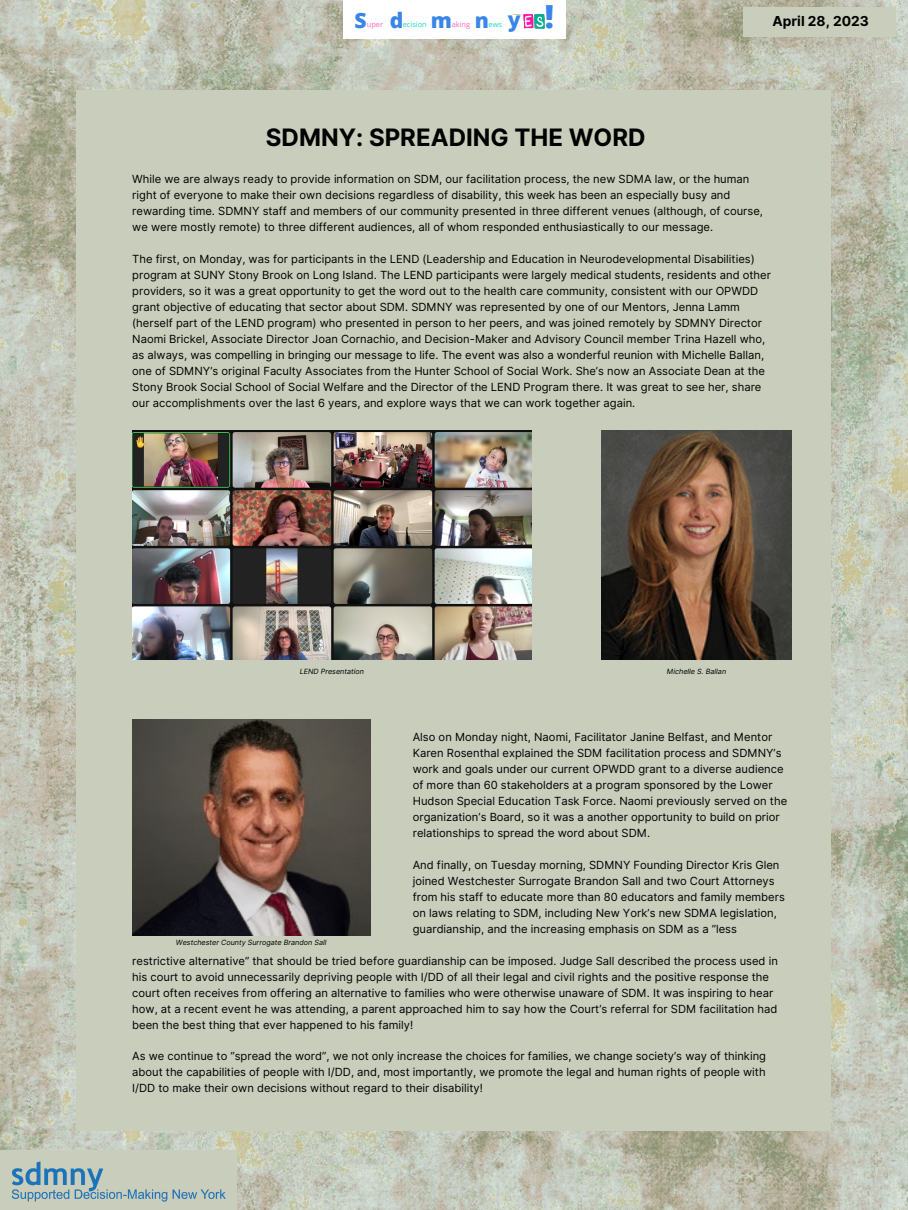
<style>
.page{position:relative;width:908px;height:1210px;background:#fff}
.page>*{position:absolute;margin:0;border:0;box-sizing:border-box;transform-origin:0 0}
.t1{font:800 31.8px "Open Sans";color:#3a85e8}
.t2{font:700 24px "Inter";color:#000}
.t3{font:800 21.15px "Open Sans";color:#3a85e8}
.t4{font:700 13.74px "Inter";color:#000}
.t5{font:11.19px/16px "Inter";color:#000}
.t6{font:7.41px "Open Sans";color:#1bd8bc}
.t7{font:7.41px "Open Sans";color:#ff66c4}
.t8{font:italic 7.2px "Inter";color:#000}
</style>
<div class="page">
<img style="left:0;top:0;width:907px;height:1210px">
<div style="left:77px;top:91px;width:754px;height:1040px;background:#c8cebb"></div>
<div style="left:343px;top:0;width:222px;height:39px;background:#fff"></div>
<img style="left:524px;top:15px;width:20px;height:13px">
<svg style="left:512px;top:14px;width:12px;height:9px"></svg>
<div style="left:742px;top:7px;width:153px;height:30px;background:#c8cebb"></div>
<div style="left:0;top:1150px;width:236px;height:60px;background:#c8cebb"></div>
<img style="left:11px;top:1161px;width:215px;height:41px">
<img style="left:601px;top:431px;width:190px;height:228px">
<img style="left:132px;top:431px;width:399px;height:228px">
<img style="left:132px;top:720px;width:238px;height:215px">
<p class="t3" style="left:354px;top:5px;width:14px">S</p>
<p class="t7" style="left:366px;top:19px;width:18px">uper</p>
<p class="t3" style="left:390px;top:5px;width:15px">d</p>
<p class="t6" style="left:402px;top:19px;width:25px">ecision</p>
<p class="t3" style="left:431px;top:5px;width:23px">m</p>
<p class="t7" style="left:451px;top:19px;width:20px">aking</p>
<p class="t3" style="left:474px;top:5px;width:16px">n</p>
<p class="t6" style="left:488px;top:19px;width:15px">ews</p>
<p class="t3" style="left:507px;top:5px;width:14px">y</p>
<p class="t1" style="left:544px;top:-6px;width:11px">!</p>
<p class="t4" style="left:772px;top:13px;width:98px">April 28, 2023</p>
<p class="t2" style="left:266px;top:122px;width:381px">SDMNY: SPREADING THE WORD</p>
<p class="t5" style="left:132px;top:171px;width:632px">While we are always ready to provide information on SDM, our facilitation process, the new SDMA law, or the human right of everyone to make their own decisions regardless of disability, this week has been an especially busy and rewarding time. SDMNY staff and members of our community presented in three different venues (although, of course, we were mostly remote) to three different audiences, all of whom responded enthusiastically to our message.</p>
<p class="t5" style="left:132px;top:251px;width:640px">The first, on Monday, was for participants in the LEND (Leadership and Education in Neurodevelopmental Disabilities) program at SUNY Stony Brook on Long Island. The LEND participants were largely medical students, residents and other providers, so it was a great opportunity to get the word out to the health care community, consistent with our OPWDD grant objective of educating that sector about SDM. SDMNY was represented by one of our Mentors, Jenna Lamm (herself part of the LEND program) who presented in person to her peers, and was joined remotely by SDMNY Director Naomi Brickel, Associate Director Joan Cornachio, and Decision-Maker and Advisory Council member Trina Hazell who, as always, was compelling in bringing our message to life. The event was also a wonderful reunion with Michelle Ballan, one of SDMNY’s original Faculty Associates from the Hunter School of Social Work. She’s now an Associate Dean at the Stony Brook Social School of Social Welfare and the Director of the LEND Program there. It was great to see her, share our accomplishments over the last 6 years, and explore ways that we can work together again.</p>
<p class="t8" style="left:300px;top:667px;width:66px">LEND Presentation</p>
<p class="t8" style="left:666px;top:667px;width:61px">Michelle S. Ballan</p>
<p class="t5" style="left:412px;top:729px;width:376px">Also on Monday night, Naomi, Facilitator Janine Belfast, and Mentor Karen Rosenthal explained the SDM facilitation process and SDMNY’s work and goals under our current OPWDD grant to a diverse audience of more than 60 stakeholders at a program sponsored by the Lower Hudson Special Education Task Force. Naomi previously served on the organization’s Board, so it was a another opportunity to build on prior relationships to spread the word about SDM.</p>
<p class="t5" style="left:412px;top:856px;width:373px">And finally, on Tuesday morning, SDMNY Founding Director Kris Glen joined Westchester Surrogate Brandon Sall and two Court Attorneys from his staff to educate more than 80 educators and family members on laws relating to SDM, including New York’s new SDMA legislation, guardianship, and the increasing emphasis on SDM as a “less</p>
<p class="t5" style="left:132px;top:952px;width:647px">restrictive alternative” that should be tried before guardianship can be imposed. Judge Sall described the process used in his court to avoid unnecessarily depriving people with I/DD of all their legal and civil rights and the positive response the court often receives from offering an alternative to families who were otherwise unaware of SDM. It was inspiring to hear how, at a recent event he was attending, a parent approached him to say how the Court’s referral for SDM facilitation had been the best thing that ever happened to his family!</p>
<p class="t5" style="left:132px;top:1048px;width:635px;text-align:justify">As we continue to “spread the word”, we not only increase the choices for families, we change society’s way of thinking about the capabilities of people with I/DD, and, most importantly, we promote the legal and human rights of people with I/DD to make their own decisions without regard to their disability!</p>
<p class="t8" style="left:176px;top:937px;width:152px">Westchester County Surrogate Brandon Sall</p>
</div>
